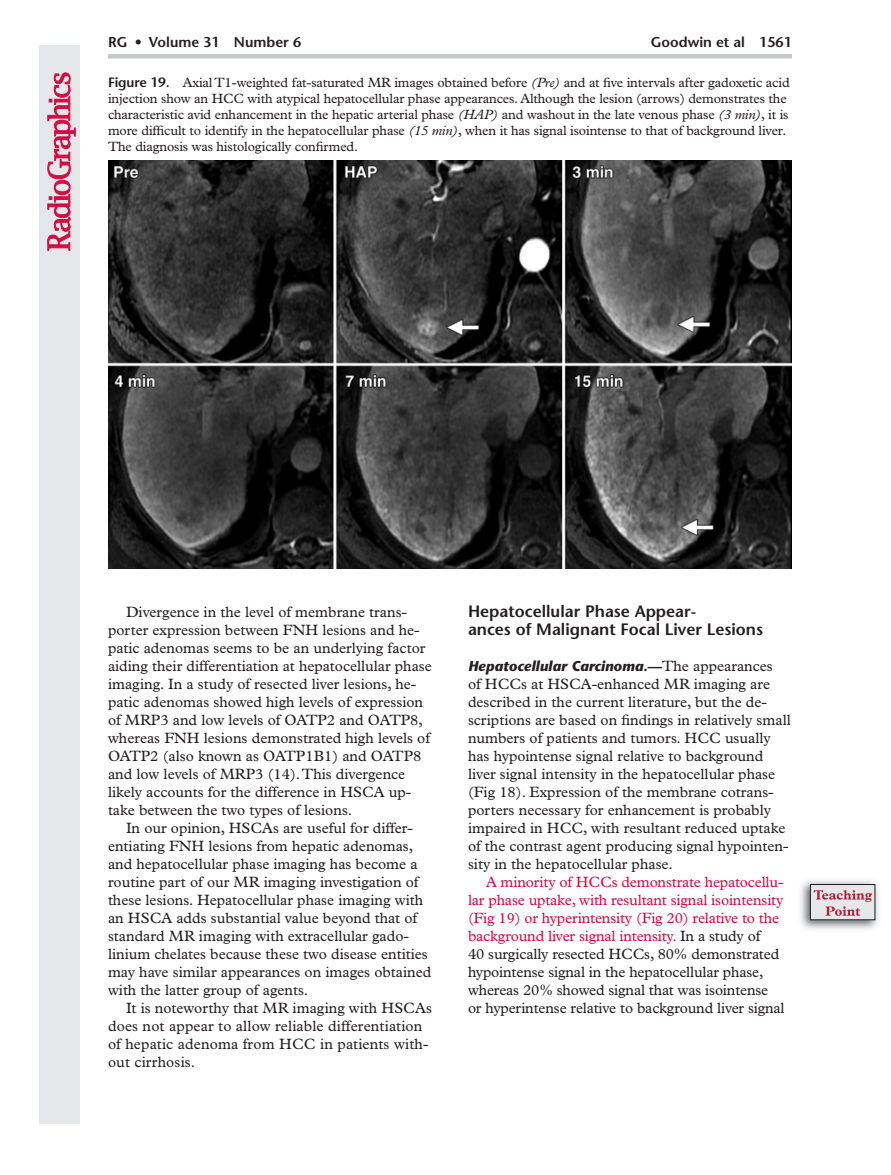
<style>
.page{position:relative;width:891px;height:1175px;background:#fff}
.page>*{position:absolute;margin:0;border:0;box-sizing:border-box;transform-origin:0 0}
.t1{font:600 16.5px/18px "Stone Sans";color:#231f20}
.Para_Text{font:15px/18px "Plantin";color:#231f20}
.t2{font:italic 700 14.25px "Stone Sans";color:#231f20}
.Pg_Hdr--author{font:600 14.25px "Stone Sans";color:#231f20}
.Figure_Legend{font:13.5px/16.2px "Plantin";letter-spacing:-.01em;color:#231f20}
.s1{font-family:"Stone Sans";font-weight:600}
.s2{font-style:italic}
.s3{font-family:"Plantin";font-weight:400;font-style:normal;font-size:15px}
.s4{color:#d20d44}
</style>
<div class="page">
<div style="left:39px;top:45px;width:40px;height:1078px;background:#e6e7e9"></div>
<svg style="left:47px;top:72px;width:29px;height:179px"></svg>
<hr style="left:108px;top:54px;width:684px;height:4px;background:#c7c8ca">
<img style="left:108px;top:160px;width:684px;height:408px">
<img style="left:800px;top:880px;width:79px;height:50px">
<div style="left:810px;top:884px;width:65px;height:35px;background:#e6e7e9"></div>
<div style="left:810px;top:884px;width:65px;height:36px;border:1px solid #231f20"></div>
<svg style="left:814px;top:890px;width:58px;height:25px"></svg>
<p class="Pg_Hdr--author" style="left:108px;top:33px;width:195px">RG • Volume 31 Number 6</p>
<p class="Pg_Hdr--author" style="left:651px;top:33px;width:143px">Goodwin et al 1561</p>
<p class="Figure_Legend" style="left:108px;top:74px;width:683px"><span class="s1">Figure 19.</span> Axial T1-weighted fat-saturated MR images obtained before <span class="s2">(Pre)</span> and at five intervals after gadoxetic acid injection show an HCC with atypical hepatocellular phase appearances. Although the lesion (arrows) demonstrates the characteristic avid enhancement in the hepatic arterial phase <span class="s2">(HAP)</span> and washout in the late venous phase <span class="s2">(3 min)</span>, it is more difficult to identify in the hepatocellular phase <span class="s2">(15 min)</span>, when it has signal isointense to that of background liver.<br>The diagnosis was histologically confirmed.</p>
<p class="Para_Text" style="left:108px;top:603px;width:325px;text-indent:18px">Divergence in the level of membrane trans&shy;porter expression between FNH lesions and he&shy;patic adenomas seems to be an underlying factor aiding their differentiation at hepatocellular phase imaging. In a study of resected liver lesions, he&shy;patic adenomas showed high levels of expression of MRP3 and low levels of OATP2 and OATP8, whereas FNH lesions demonstrated high levels of OATP2 (also known as OATP1B1) and OATP8 and low levels of MRP3 (14). This divergence likely accounts for the difference in HSCA up&shy;take between the two types of lesions.</p>
<p class="Para_Text" style="left:108px;top:819px;width:325px;text-indent:18px">In our opinion, HSCAs are useful for differ&shy;entiating FNH lesions from hepatic adenomas, and hepatocellular phase imaging has become a routine part of our MR imaging investigation of these lesions. Hepatocellular phase imaging with an HSCA adds substantial value beyond that of standard MR imaging with extracellular gado&shy;linium chelates because these two disease entities may have similar appearances on images obtained with the latter group of agents.</p>
<p class="Para_Text" style="left:108px;top:999px;width:325px;text-indent:18px">It is noteworthy that MR imaging with HSCAs does not appear to allow reliable differentiation of hepatic adenoma from HCC in patients with&shy;out cirrhosis.</p>
<h2 class="t1" style="left:468px;top:602px;width:297px">Hepatocellular Phase Appear-<br>ances of Malignant Focal Liver Lesions</h2>
<h3 class="t2" style="left:468px;top:657px;width:306px">Hepatocellular Carcinoma.—<span class="s3">The appearances</span></h3>
<h3 class="Para_Text" style="left:468px;top:675px;width:324px">of HCCs at HSCA-enhanced MR imaging are described in the current literature, but the de&shy;scriptions are based on findings in relatively small numbers of patients and tumors. HCC usually has hypointense signal relative to background liver signal intensity in the hepatocellular phase (Fig 18). Expression of the membrane cotrans&shy;porters necessary for enhancement is probably impaired in HCC, with resultant reduced uptake of the contrast agent producing signal hypointen&shy;sity in the hepatocellular phase.</h3>
<p class="Para_Text" style="left:468px;top:873px;width:318px;text-indent:18px"><span class="s4">A minority of HCCs demonstrate hepatocellu&shy;lar phase uptake, with resultant signal isointensity (Fig 19) or hyperintensity (Fig 20) relative to the background liver signal intensity.</span> In a study of<br>40 surgically resected HCCs, 80% demonstrated hypointense signal in the hepatocellular phase, whereas 20% showed signal that was isointense or hyperintense relative to background liver signal</p>
</div>
